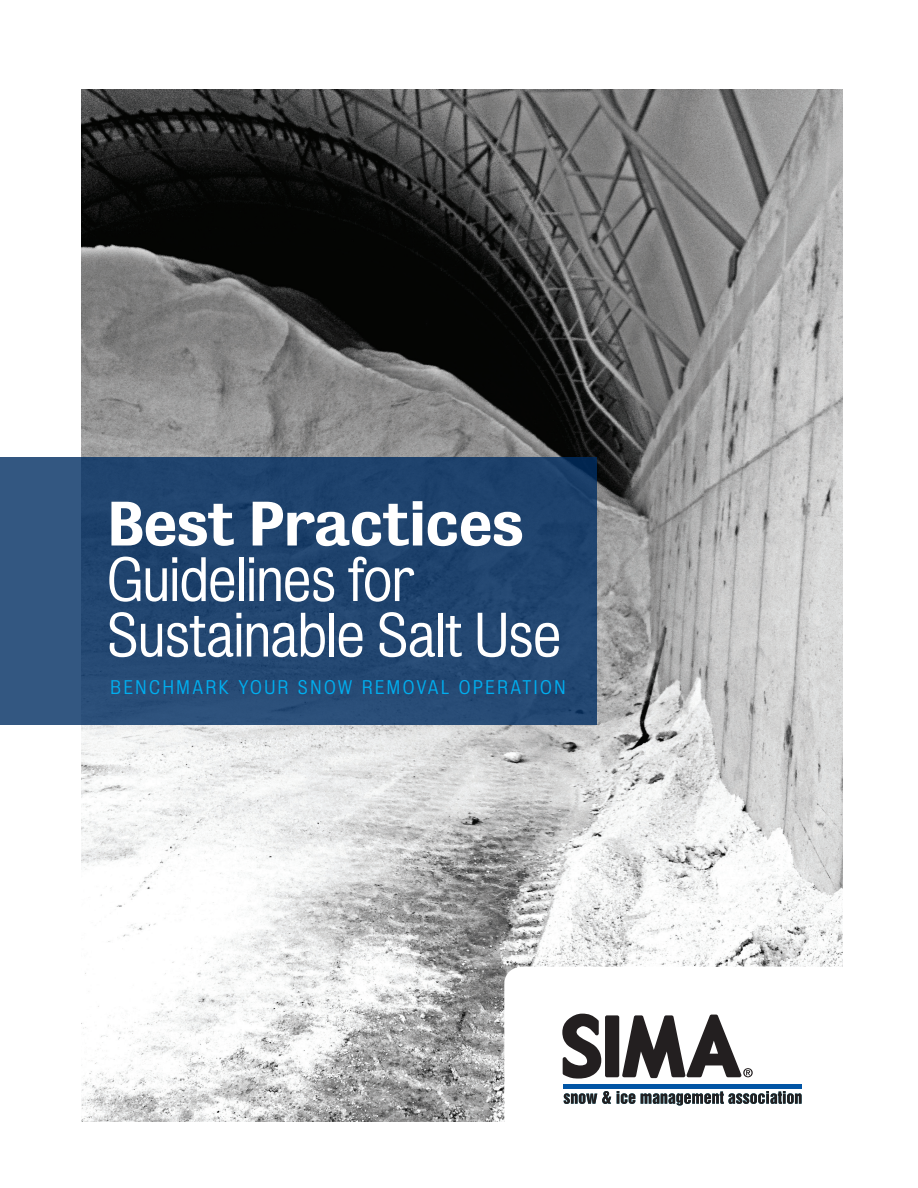
<style>
.page{position:relative;width:918px;height:1188px;background:#fff}
.page>*{position:absolute;margin:0;border:0;box-sizing:border-box;transform-origin:0 0}
.t1{font:57px/55.5px "Bureau Grotesque Five One";letter-spacing:-.02em;color:#fff}
.t2{font:57px "Bureau Grotesque Five Five";letter-spacing:-.02em;color:#fff}
.t3{font:18px "Bureau Grotesque Five One";letter-spacing:.14em;color:#00aeef}
</style>
<div class="page">
<img style="left:82px;top:89px;width:761px;height:1032px">
<div style="left:0;top:457px;width:597px;height:267px;background:linear-gradient(to right,#2b4f79,#1c406b)"></div>
<svg style="left:504px;top:967px;width:339px;height:155px"></svg>
<svg style="left:562px;top:1014px;width:39px;height:65px"></svg>
<div style="left:605px;top:1015px;width:14px;height:62px;background:#231f20;border-radius:2px"></div>
<svg style="left:564px;top:1091px;width:47px;height:13px"></svg>
<svg style="left:617px;top:1091px;width:18px;height:13px"></svg>
<svg style="left:641px;top:1091px;width:161px;height:14px"></svg>
<hr style="left:563px;top:1084px;width:238px;height:4px;background:#0155a5">
<svg style="left:622px;top:1015px;width:131px;height:63px"></svg>
<h1 class="t2" style="left:107px;top:491px;width:419px">Best Practices</h1>
<h1 class="t1" style="left:107px;top:552px;width:456px">Guidelines for<br>Sustainable Salt Use</h1>
<p class="t3" style="left:111px;top:677px;width:456px">BENCHMARK YOUR SNOW REMOVAL OPERATION</p>
</div>
